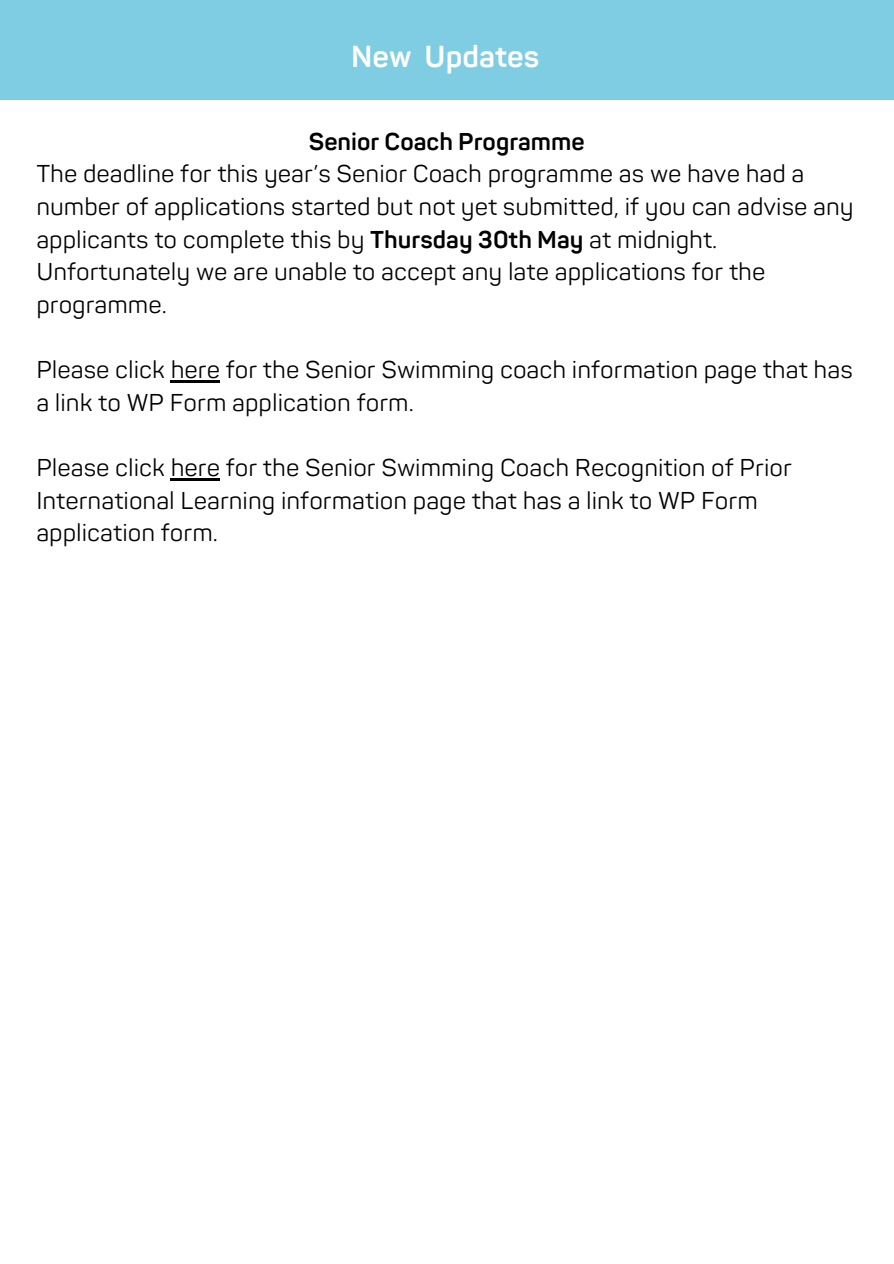
<style>
.page{position:relative;width:894px;height:1264px;background:#fff}
.page>*{position:absolute;margin:0;border:0;box-sizing:border-box;transform-origin:0 0}
.t1{font:700 30px "Panton";color:#fff}
.t2{font:24px/32.7px "Panton";color:#000}
.t3{font:700 24px "Panton";color:#000}
.s1{font-weight:700}
</style>
<div class="page">
<div style="left:0;top:0;width:893px;height:100px;background:#7fcde2"></div>
<hr style="left:171px;top:380px;width:49px;height:2px;background:#000">
<hr style="left:171px;top:478px;width:49px;height:2px;background:#000">
<h1 class="t1" style="left:351px;top:39px;width:190px">New Updates</h1>
<p class="t3" style="left:309px;top:127px;width:277px">Senior Coach Programme</p>
<p class="t2" style="left:36px;top:158px;width:818px">The deadline for this year’s Senior Coach programme as we have had a number of applications started but not yet submitted, if you can advise any applicants to complete this by <span class="s1">Thursday 30th May</span> at midnight.<br>Unfortunately we are unable to accept any late applications for the programme.</p>
<p class="t2" style="left:36px;top:354px;width:817px">Please click here for the Senior Swimming coach information page that has a link to WP Form application form.</p>
<p class="t2" style="left:36px;top:452px;width:756px">Please click here for the Senior Swimming Coach Recognition of Prior<br>International Learning information page that has a link to WP Form application form.</p>
</div>
